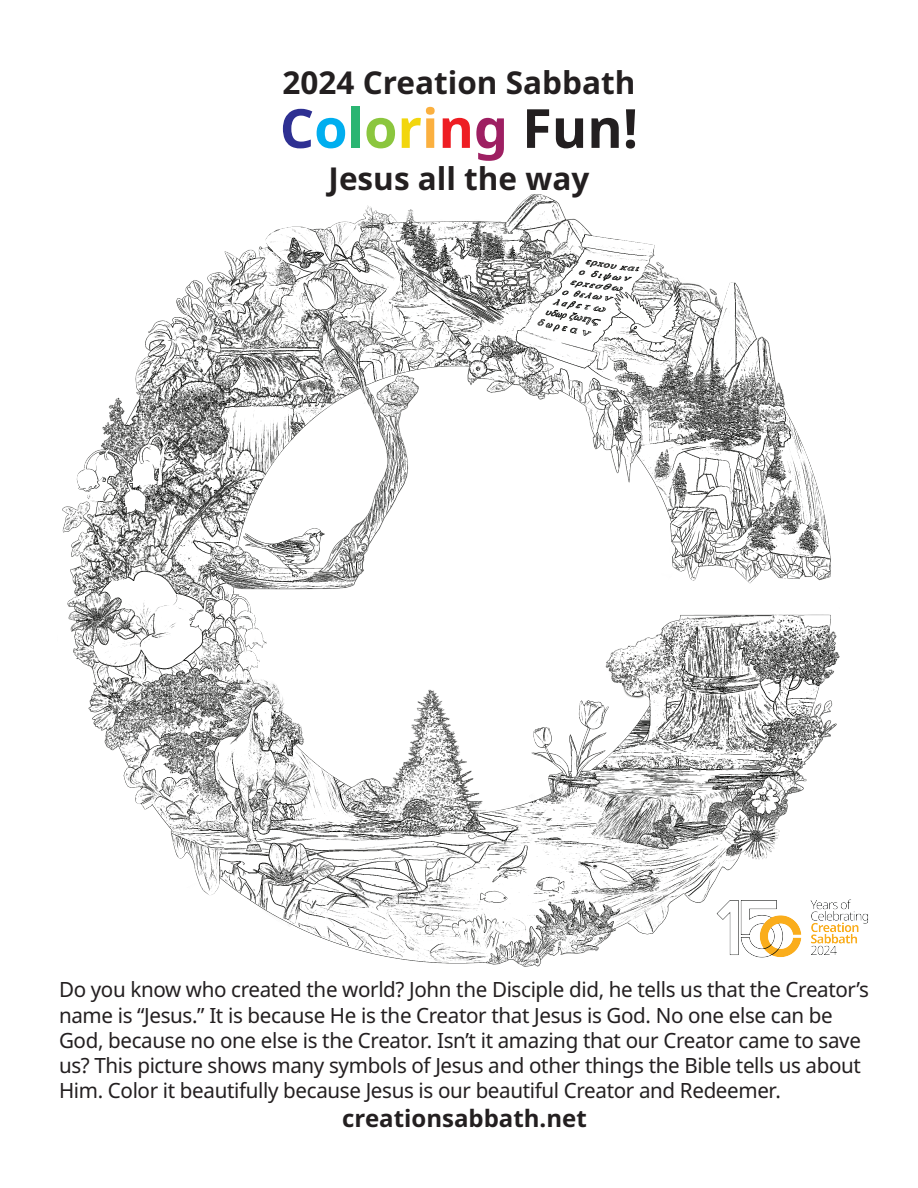
<style>
.page{position:relative;width:918px;height:1188px;background:#fff}
.page>*{position:absolute;margin:0;border:0;box-sizing:border-box;transform-origin:0 0}
.t1{font:700 54px "Noto Sans";color:#231f20}
.t2{font:700 31.5px "Noto Sans";color:#231f20}
.t3{font:700 24px "Noto Sans";color:#231f20}
.t4{font:21px/25.2px "Noto Sans";letter-spacing:-.015em;color:#231f20}
.s1{color:#2e3092}
.s2{color:#00aeef}
.s3{color:#2bb572}
.s4{color:#8bc63e}
.s5{color:#f2d60e}
.s6{color:#fbb03f}
.s7{color:#ee1d23}
.s8{color:#9e1f62}
</style>
<div class="page">
<img style="left:62px;top:194px;width:778px;height:773px">
<img style="left:711px;top:894px;width:157px;height:69px">
<h2 class="t2" style="left:283px;top:60px;width:354px">2024 Creation Sabbath</h2>
<h1 class="t1" style="left:280px;top:90px;width:360px"><span class="s1">C</span><span class="s2">o</span><span class="s3">l</span><span class="s4">o</span><span class="s5">r</span><span class="s6">i</span><span class="s7">n</span><span class="s8">g</span> Fun!</h1>
<h2 class="t2" style="left:329px;top:156px;width:262px">Jesus all the way</h2>
<p class="t4" style="left:59px;top:978px;width:812px">Do you know who created the world? John the Disciple did, he tells us that the Creator’s name is “Jesus.” It is because He is the Creator that Jesus is God. No one else can be God, because no one else is the Creator. Isn’t it amazing that our Creator came to save us? This picture shows many symbols of Jesus and other things the Bible tells us about Him. Color it beautifully because Jesus is our beautiful Creator and Redeemer.</p>
<p class="t3" style="left:342px;top:1101px;width:246px">creationsabbath.net</p>
</div>
